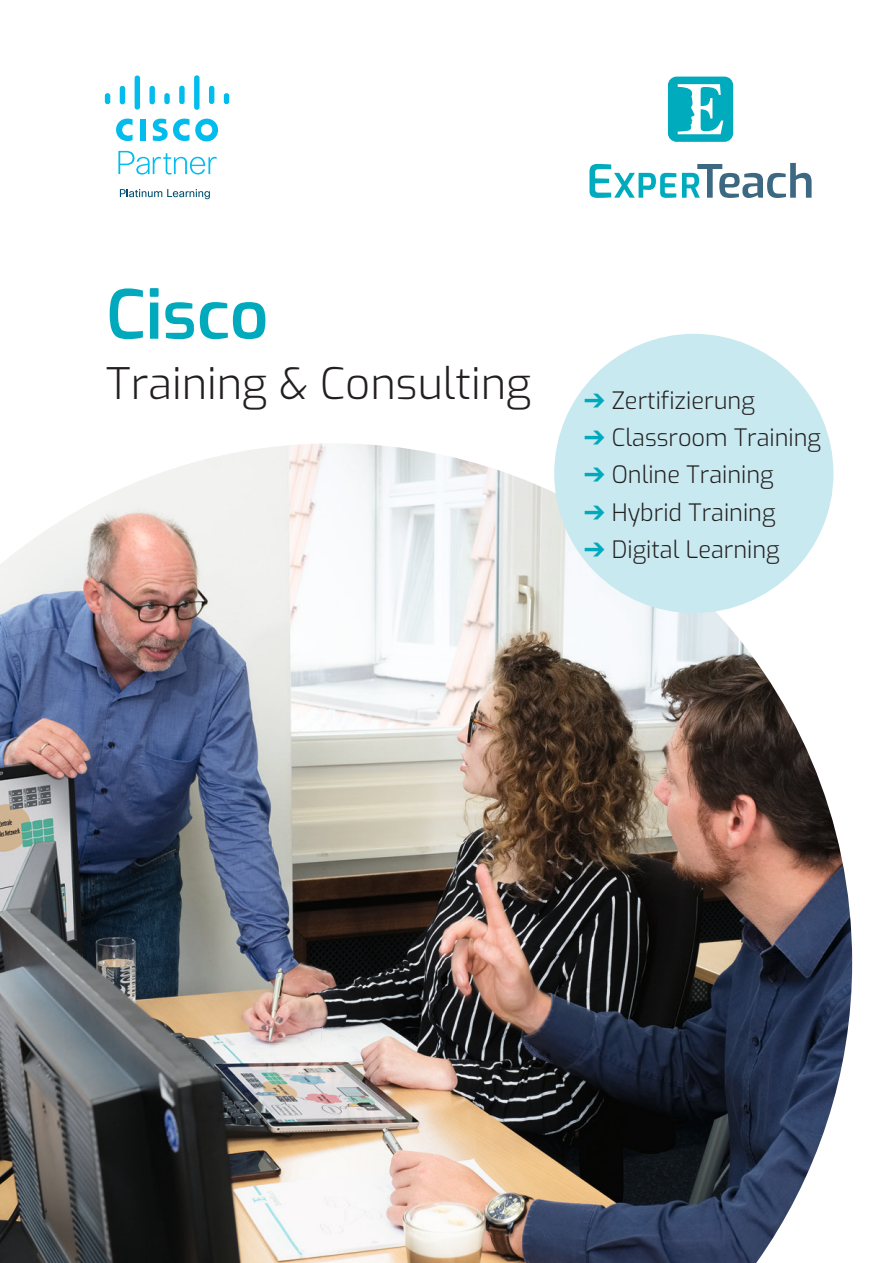
<style>
.page{position:relative;width:893px;height:1263px;background:#fff}
.page>*{position:absolute;margin:0;border:0;box-sizing:border-box;transform-origin:0 0}
.t1{font:600 67.5px "Exo";color:#00aabc}
.t2{font:300 43.5px "Exo";color:#231f20}
.t3{font:300 24px "Exo";color:#231f20}
.s1{color:#00aabc}
</style>
<div class="page">
<svg style="left:668px;top:77px;width:65px;height:65px"></svg>
<svg style="left:589px;top:164px;width:87px;height:34px"></svg>
<svg style="left:682px;top:163px;width:130px;height:35px"></svg>
<svg style="left:118px;top:151px;width:99px;height:24px"></svg>
<div style="left:140px;top:119px;width:5px;height:22px;background:#01bcec"></div>
<svg style="left:116px;top:119px;width:17px;height:22px"></svg>
<svg style="left:153px;top:119px;width:65px;height:23px"></svg>
<svg style="left:105px;top:93px;width:5px;height:11px"></svg>
<svg style="left:120px;top:85px;width:5px;height:19px"></svg>
<svg style="left:135px;top:75px;width:5px;height:35px"></svg>
<svg style="left:149px;top:85px;width:6px;height:19px"></svg>
<div style="left:164px;top:93px;width:6px;height:11px;background:#01bcec;border-radius:3px"></div>
<svg style="left:179px;top:85px;width:6px;height:20px"></svg>
<div style="left:194px;top:75px;width:6px;height:35px;background:#01bcec;border-radius:3px"></div>
<svg style="left:209px;top:85px;width:5px;height:19px"></svg>
<svg style="left:224px;top:93px;width:5px;height:12px"></svg>
<svg style="left:120px;top:189px;width:90px;height:10px"></svg>
<img style="left:0;top:443px;width:852px;height:820px">
<div style="left:554px;top:334px;width:279px;height:279px;background:#c8e9ef;border-radius:50%"></div>
<h1 class="t1" style="left:106px;top:264px;width:164px">Cisco</h1>
<h2 class="t2" style="left:106px;top:351px;width:650px">Training &amp; Consulting <span class="s1">➔</span> <sub>Zertifizierung</sub></h2>
<p class="t3" style="left:584px;top:420px;width:238px"><span class="s1">➔</span> Classroom Training</p>
<p class="t3" style="left:584px;top:457px;width:191px"><span class="s1">➔</span> Online Training</p>
<p class="t3" style="left:584px;top:494px;width:193px"><span class="s1">➔</span> Hybrid Training</p>
<p class="t3" style="left:584px;top:532px;width:197px"><span class="s1">➔</span> Digital Learning</p>
</div>
